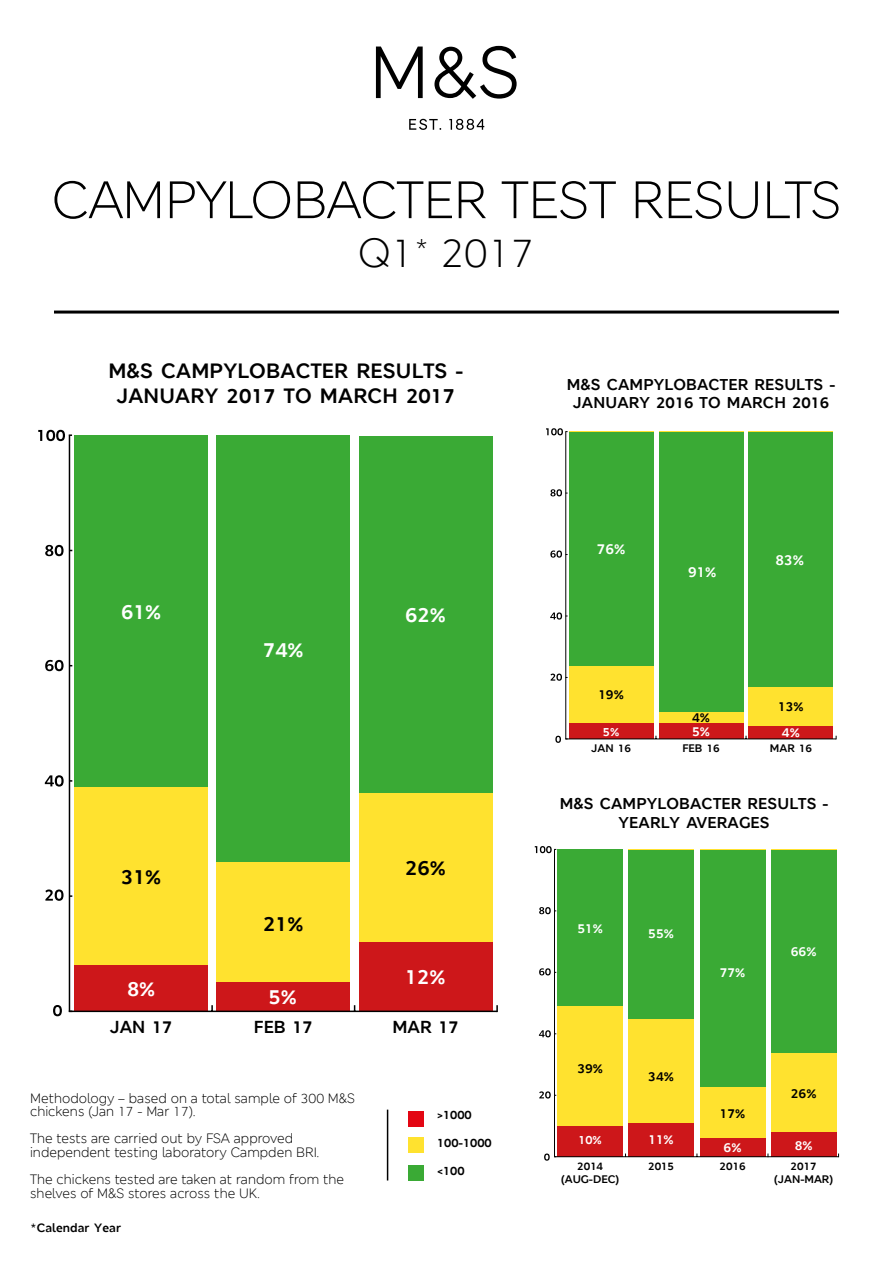
<style>
.page{position:relative;width:893px;height:1263px;background:#fff}
.page>*{position:absolute;margin:0;border:0;box-sizing:border-box;transform-origin:0 0}
.t1{font:52.5px "M&S London";color:#000}
.t2{font:40.5px "M&S London";color:#000}
.t3{font:700 20.7px/24.8px "M&S London";letter-spacing:.01em;color:#000;text-align:center}
.t4{font:700 20.55px "M&S London";color:#fff}
.t5{font:700 20.55px "M&S London";color:#000}
.t6{font:700 17.25px "M&S London";color:#000}
.t7{font:700 15.6px/18.8px "M&S London";letter-spacing:.01em;color:#000;text-align:center}
.t8{font:700 14.4px "M&S London";color:#fff}
.t9{font:13.5px/13.5px "M&S London";color:#000}
.t10{font:700 13.05px "M&S London";color:#fff}
.t11{font:700 13.05px "M&S London";color:#000}
.t12{font:700 12px "M&S London";color:#000}
.t13{font:700 11.85px "M&S London";color:#fff}
.t14{font:700 10.95px/13px "M&S London";color:#000;text-align:center}
</style>
<div class="page">
<div style="left:771px;top:850px;width:65px;height:307px;background:#ffe22f"></div>
<div style="left:359px;top:436px;width:133px;height:575px;background:#ffe22f"></div>
<div style="left:217px;top:436px;width:133px;height:575px;background:#ffe22f"></div>
<div style="left:74px;top:436px;width:134px;height:575px;background:#ffe22f"></div>
<div style="left:628px;top:850px;width:66px;height:307px;background:#ffe22f"></div>
<div style="left:700px;top:850px;width:65px;height:307px;background:#ffe22f"></div>
<div style="left:700px;top:1138px;width:65px;height:19px;background:#cd171a"></div>
<div style="left:700px;top:850px;width:65px;height:236px;background:#3aaa35"></div>
<div style="left:558px;top:850px;width:65px;height:307px;background:#ffe22f"></div>
<div style="left:628px;top:850px;width:66px;height:168px;background:#3aaa35"></div>
<div style="left:558px;top:850px;width:65px;height:156px;background:#3aaa35"></div>
<div style="left:628px;top:1123px;width:66px;height:34px;background:#cd171a"></div>
<div style="left:558px;top:1126px;width:65px;height:31px;background:#cd171a"></div>
<div style="left:749px;top:432px;width:84px;height:307px;background:#ffe22f"></div>
<div style="left:659px;top:432px;width:84px;height:307px;background:linear-gradient(to right,#ffe22f,#ffe22f)"></div>
<div style="left:569px;top:432px;width:84px;height:307px;background:#ffe22f"></div>
<div style="left:409px;top:1111px;width:15px;height:15px;background:#e30613"></div>
<div style="left:409px;top:1137px;width:15px;height:15px;background:#ffe22f"></div>
<div style="left:409px;top:1165px;width:15px;height:15px;background:#3aaa35"></div>
<hr style="left:387px;top:1109px;width:1px;height:71px;background:#000">
<div style="left:569px;top:432px;width:84px;height:233px;background:#3aaa35"></div>
<div style="left:749px;top:432px;width:84px;height:255px;background:#3aaa35"></div>
<div style="left:659px;top:432px;width:84px;height:279px;background:#3aaa35"></div>
<div style="left:749px;top:727px;width:84px;height:12px;background:#cd171a"></div>
<div style="left:659px;top:724px;width:84px;height:15px;background:#cd171a"></div>
<div style="left:569px;top:724px;width:84px;height:15px;background:#cd171a"></div>
<hr style="left:565px;top:432px;width:1px;height:307px;background:#000">
<svg style="left:555px;top:736px;width:13px;height:7px"></svg>
<svg style="left:550px;top:674px;width:18px;height:7px"></svg>
<svg style="left:550px;top:612px;width:18px;height:8px"></svg>
<svg style="left:550px;top:550px;width:18px;height:8px"></svg>
<svg style="left:550px;top:489px;width:18px;height:7px"></svg>
<svg style="left:546px;top:428px;width:22px;height:7px"></svg>
<hr style="left:565px;top:738px;width:271px;height:1px;background:#000">
<hr style="left:554px;top:850px;width:1px;height:307px;background:#000">
<svg style="left:544px;top:1153px;width:12px;height:8px"></svg>
<svg style="left:539px;top:1091px;width:17px;height:7px"></svg>
<svg style="left:539px;top:1030px;width:17px;height:7px"></svg>
<svg style="left:539px;top:968px;width:17px;height:7px"></svg>
<svg style="left:539px;top:907px;width:17px;height:7px"></svg>
<svg style="left:535px;top:846px;width:21px;height:7px"></svg>
<svg style="left:53px;top:1005px;width:9px;height:11px"></svg>
<hr style="left:69px;top:436px;width:1px;height:575px;background:#000">
<svg style="left:45px;top:889px;width:27px;height:12px"></svg>
<svg style="left:45px;top:775px;width:27px;height:11px"></svg>
<svg style="left:45px;top:660px;width:27px;height:11px"></svg>
<svg style="left:45px;top:545px;width:27px;height:11px"></svg>
<div style="left:74px;top:965px;width:134px;height:46px;background:#cd171a"></div>
<div style="left:74px;top:436px;width:134px;height:351px;background:#3aaa35"></div>
<div style="left:217px;top:436px;width:133px;height:426px;background:#3aaa35"></div>
<div style="left:217px;top:982px;width:133px;height:29px;background:#cd171a"></div>
<div style="left:359px;top:436px;width:133px;height:357px;background:#3aaa35"></div>
<div style="left:359px;top:942px;width:133px;height:69px;background:#cd171a"></div>
<hr style="left:69px;top:1010px;width:428px;height:2px;background:#000">
<svg style="left:496px;top:1005px;width:2px;height:7px"></svg>
<svg style="left:38px;top:430px;width:34px;height:11px"></svg>
<hr style="left:54px;top:311px;width:785px;height:3px;background:#000">
<div style="left:771px;top:850px;width:65px;height:202px;background:#3aaa35"></div>
<div style="left:771px;top:1132px;width:65px;height:25px;background:#cd171a"></div>
<hr style="left:554px;top:1156px;width:285px;height:1px;background:#000">
<svg style="left:409px;top:119px;width:32px;height:11px"></svg>
<svg style="left:449px;top:119px;width:35px;height:11px"></svg>
<svg style="left:376px;top:46px;width:141px;height:53px"></svg>
<h1 class="t1" style="left:52px;top:166px;width:791px">CAMPYLOBACTER TEST RESULTS</h1>
<h2 class="t2" style="left:358px;top:227px;width:178px">Q1<sup>*</sup> 2017</h2>
<h3 class="t3" style="left:108px;top:358px;width:356px">M&amp;S CAMPYLOBACTER RESULTS -<br>JANUARY 2017 TO MARCH 2017</h3>
<h3 class="t4" style="left:121px;top:598px;width:42px">61%</h3>
<h3 class="t5" style="left:121px;top:863px;width:42px">31%</h3>
<h3 class="t4" style="left:127px;top:975px;width:30px">8%</h3>
<h3 class="t4" style="left:263px;top:636px;width:42px">74%</h3>
<h3 class="t5" style="left:263px;top:910px;width:42px">21%</h3>
<h3 class="t4" style="left:269px;top:983px;width:30px">5%</h3>
<h3 class="t4" style="left:405px;top:601px;width:42px">62%</h3>
<h3 class="t5" style="left:405px;top:855px;width:42px">26%</h3>
<h3 class="t4" style="left:405px;top:964px;width:42px">12%</h3>
<p class="t6" style="left:110px;top:1016px;width:64px">JAN 17</p>
<p class="t6" style="left:254px;top:1016px;width:60px">FEB 17</p>
<p class="t6" style="left:392px;top:1016px;width:68px">MAR 17</p>
<p class="t9" style="left:30px;top:1091px;width:326px">Methodology – based on a total sample of 300 M&amp;S chickens (Jan 17 - Mar 17).</p>
<p class="t9" style="left:30px;top:1132px;width:291px">The tests are carried out by FSA approved independent testing laboratory Campden BRI.</p>
<p class="t9" style="left:30px;top:1172px;width:316px">The chickens tested are taken at random from the shelves of M&amp;S stores across the UK.</p>
<p class="t12" style="left:30px;top:1220px;width:93px">*Calendar Year</p>
<p class="t12" style="left:437px;top:1107px;width:36px">&gt;1000</p>
<p class="t12" style="left:437px;top:1135px;width:56px">100-1000</p>
<p class="t12" style="left:437px;top:1163px;width:29px">&lt;100</p>
<p class="t7" style="left:567px;top:375px;width:270px">M&amp;S CAMPYLOBACTER RESULTS -<br>JANUARY 2016 TO MARCH 2016</p>
<p class="t8" style="left:597px;top:540px;width:30px">76%</p>
<p class="t11" style="left:598px;top:686px;width:27px">19%</p>
<p class="t13" style="left:603px;top:724px;width:18px">5%</p>
<p class="t8" style="left:688px;top:563px;width:30px">91%</p>
<p class="t11" style="left:692px;top:709px;width:19px">4%</p>
<p class="t8" style="left:775px;top:551px;width:30px">83%</p>
<p class="t11" style="left:778px;top:698px;width:27px">13%</p>
<p class="t10" style="left:692px;top:723px;width:19px">5%</p>
<p class="t10" style="left:782px;top:724px;width:19px">4%</p>
<p class="t14" style="left:591px;top:742px;width:41px">JAN 16</p>
<p class="t14" style="left:682px;top:742px;width:39px">FEB 16</p>
<p class="t14" style="left:770px;top:742px;width:43px">MAR 16</p>
<p class="t7" style="left:560px;top:794px;width:270px">M&amp;S CAMPYLOBACTER RESULTS -<br>YEARLY AVERAGES</p>
<p class="t10" style="left:577px;top:920px;width:27px">51%</p>
<p class="t10" style="left:648px;top:925px;width:27px">55%</p>
<p class="t11" style="left:577px;top:1060px;width:27px">39%</p>
<p class="t13" style="left:579px;top:1132px;width:25px">10%</p>
<p class="t11" style="left:648px;top:1067px;width:27px">34%</p>
<p class="t10" style="left:649px;top:1131px;width:27px">11%</p>
<p class="t10" style="left:720px;top:964px;width:27px">77%</p>
<p class="t11" style="left:720px;top:1105px;width:27px">17%</p>
<p class="t10" style="left:724px;top:1139px;width:19px">6%</p>
<p class="t10" style="left:791px;top:943px;width:27px">66%</p>
<p class="t11" style="left:791px;top:1085px;width:27px">26%</p>
<p class="t10" style="left:795px;top:1136px;width:19px">8%</p>
<p class="t14" style="left:561px;top:1159px;width:60px">2014 (AUG-DEC)</p>
<p class="t14" style="left:774px;top:1159px;width:60px">2017 (JAN-MAR)</p>
<p class="t14" style="left:648px;top:1159px;width:27px">2015</p>
<p class="t14" style="left:720px;top:1159px;width:27px">2016</p>
</div>
